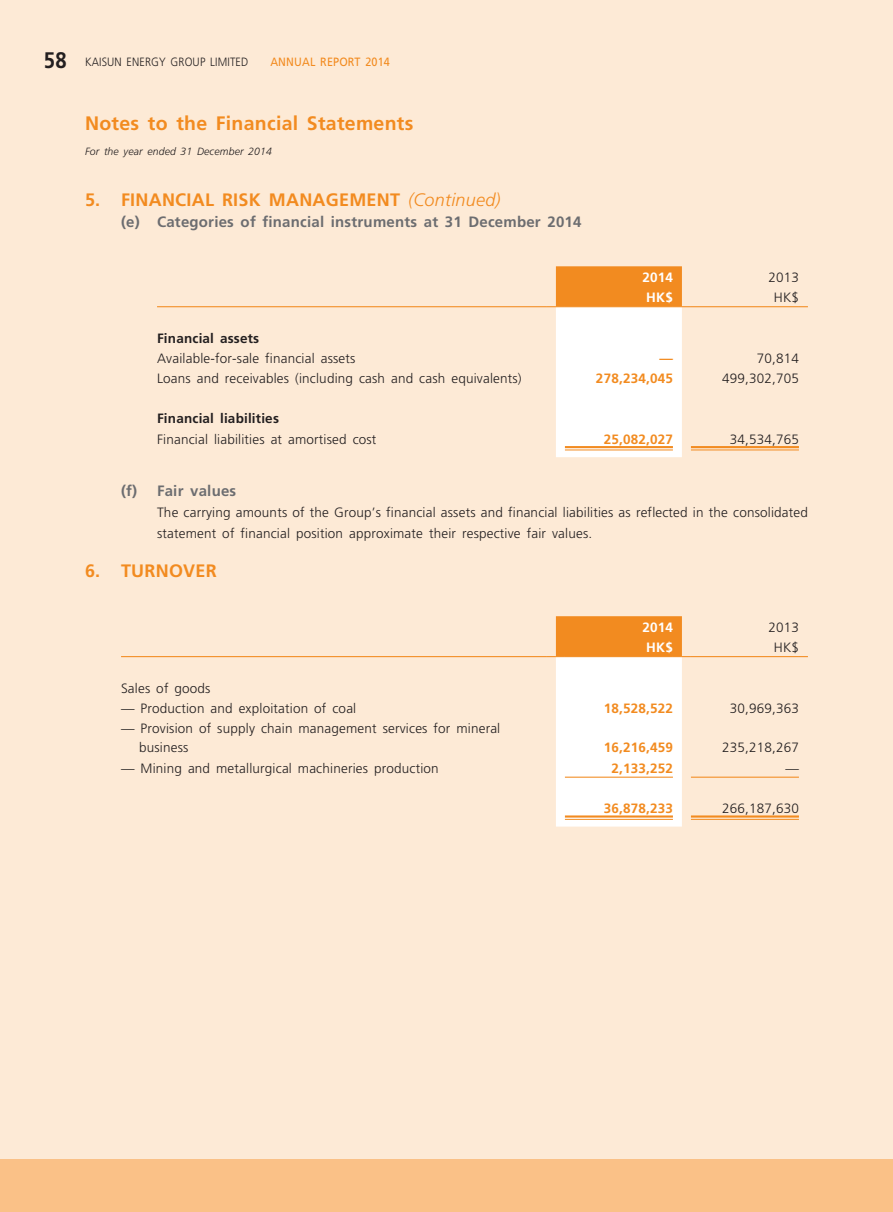
<style>
.page{position:relative;width:893px;height:1212px;background:#fdead6}
.page>*{position:absolute;margin:0;border:0;box-sizing:border-box;transform-origin:0 0}
.t1{font:700 19.5px "Frutiger LT Std";letter-spacing:.015em;color:#f28b20}
._03_H1{font:700 18px "Frutiger LT Std";letter-spacing:.015em;color:#f28b20}
._04___H2{font:700 15px "Frutiger LT Std";letter-spacing:.015em;color:#6c6d70}
._15_Table_Stub{font:300 13.5px/19.5px "Frutiger LT Std";letter-spacing:.015em;color:#231f20}
._13_____P4{font:300 13.5px/21px "Frutiger LT Std";letter-spacing:.015em;color:#231f20}
._01_Body_Text{font:300 13.5px "Frutiger LT Std";letter-spacing:.015em;color:#231f20}
._01_Body_Text-2{font:700 13.5px "Frutiger LT Std";letter-spacing:.015em;color:#f28b20}
._15_Table_Stub-2{font:700 13.5px "Frutiger LT Std";letter-spacing:.015em;color:#231f20}
._01_Body_Text-3{font:700 13.5px "Frutiger LT Std";letter-spacing:.015em;color:#fff}
.t2{font:300 12px "Frutiger LT Std";letter-spacing:.015em;color:#231f20;scale:.9 1}
.t3{font:12px "Frutiger LT Std";letter-spacing:.015em;color:#f28b20;scale:.9 1}
.t4{font:italic 300 10.5px "Frutiger LT Std";letter-spacing:.015em;color:#231f20}
.s1{font-weight:700;font-size:22.5px}
.s2{font-weight:300;font-style:italic}
</style>
<div class="page">
<div style="left:0;top:1159px;width:893px;height:53px;background:#fac187"></div>
<hr style="left:691px;top:446px;width:108px;height:2px;background:#f28b20">
<hr style="left:691px;top:450px;width:108px;height:1px;background:#f28b20">
<hr style="left:157px;top:306px;width:390px;height:1px;background:#f28b20">
<svg style="left:547px;top:266px;width:144px;height:191px;background:#fce5cd"></svg>
<hr style="left:691px;top:306px;width:108px;height:1px;background:#f28b20">
<hr style="left:691px;top:777px;width:108px;height:1px;background:#f28b20">
<hr style="left:691px;top:815px;width:108px;height:2px;background:#f28b20">
<hr style="left:691px;top:819px;width:108px;height:1px;background:#f28b20">
<hr style="left:121px;top:656px;width:426px;height:1px;background:#f28b20">
<svg style="left:547px;top:616px;width:144px;height:210px;background:#fce6d0"></svg>
<hr style="left:691px;top:656px;width:108px;height:1px;background:#f28b20">
<p class="t2" style="left:44px;top:56px;width:229px"><span class="s1">58</span> KAISUN ENERGY GROUP LIMITED</p>
<p class="t3" style="left:270px;top:55px;width:134px">ANNUAL REPORT 2014</p>
<h1 class="t1" style="left:85px;top:112px;width:330px">Notes to the Financial Statements</h1>
<p class="t4" style="left:85px;top:146px;width:189px">For the year ended 31 December 2014</p>
<p class="_03_H1" style="left:85px;top:189px;width:417px">5. FINANCIAL RISK MANAGEMENT <span class="s2">(Continued)</span></p>
<p class="_04___H2" style="left:121px;top:213px;width:462px">(e) Categories of financial instruments at 31 December 2014</p>
<p class="_01_Body_Text-3" style="left:642px;top:269px;width:32px">2014</p>
<p class="_01_Body_Text" style="left:768px;top:270px;width:32px">2013</p>
<p class="_01_Body_Text-3" style="left:646px;top:290px;width:28px">HK$</p>
<p class="_01_Body_Text" style="left:774px;top:290px;width:27px">HK$</p>
<p class="_15_Table_Stub-2" style="left:157px;top:330px;width:104px">Financial assets</p>
<p class="_15_Table_Stub" style="left:157px;top:349px;width:200px">Available-for-sale financial assets</p>
<p class="_01_Body_Text-2" style="left:659px;top:350px;width:15px">—</p>
<p class="_01_Body_Text" style="left:757px;top:351px;width:44px">70,814</p>
<p class="_15_Table_Stub" style="left:157px;top:369px;width:366px">Loans and receivables (including cash and cash equivalents)</p>
<p class="_01_Body_Text-2" style="left:596px;top:370px;width:78px">278,234,045</p>
<p class="_01_Body_Text" style="left:722px;top:371px;width:78px">499,302,705</p>
<p class="_15_Table_Stub-2" style="left:157px;top:411px;width:123px">Financial liabilities</p>
<p class="_15_Table_Stub" style="left:157px;top:429px;width:221px">Financial liabilities at amortised cost</p>
<p class="_01_Body_Text-2" style="left:604px;top:431px;width:71px">25,082,027</p>
<p class="_01_Body_Text" style="left:730px;top:431px;width:71px">34,534,765</p>
<p class="_04___H2" style="left:121px;top:482px;width:117px">(f) Fair values</p>
<p class="_13_____P4" style="left:157px;top:502px;width:652px">The carrying amounts of the Group’s financial assets and financial liabilities as reflected in the consolidated statement of financial position approximate their respective fair values.</p>
<p class="_03_H1" style="left:85px;top:560px;width:133px">6. TURNOVER</p>
<p class="_01_Body_Text-3" style="left:642px;top:619px;width:32px">2014</p>
<p class="_01_Body_Text" style="left:768px;top:620px;width:32px">2013</p>
<p class="_01_Body_Text-3" style="left:646px;top:639px;width:28px">HK$</p>
<p class="_01_Body_Text" style="left:774px;top:640px;width:27px">HK$</p>
<p class="_15_Table_Stub" style="left:121px;top:678px;width:91px">Sales of goods</p>
<p class="_15_Table_Stub" style="left:121px;top:698px;width:237px">— Production and exploitation of coal</p>
<p class="_01_Body_Text-2" style="left:604px;top:700px;width:71px">18,528,522</p>
<p class="_01_Body_Text" style="left:730px;top:700px;width:71px">30,969,363</p>
<p class="_15_Table_Stub" style="left:139px;top:719px;width:363px;text-indent:-18px">— Provision of supply chain management services for mineral business</p>
<p class="_01_Body_Text-2" style="left:604px;top:740px;width:71px">16,216,459</p>
<p class="_01_Body_Text" style="left:722px;top:740px;width:78px">235,218,267</p>
<p class="_15_Table_Stub" style="left:121px;top:758px;width:319px">— Mining and metallurgical machineries production</p>
<p class="_01_Body_Text-2" style="left:611px;top:760px;width:63px">2,133,252</p>
<p class="_01_Body_Text" style="left:785px;top:760px;width:15px">—</p>
<p class="_01_Body_Text-2" style="left:604px;top:800px;width:71px">36,878,233</p>
<p class="_01_Body_Text" style="left:722px;top:801px;width:78px">266,187,630</p>
</div>
